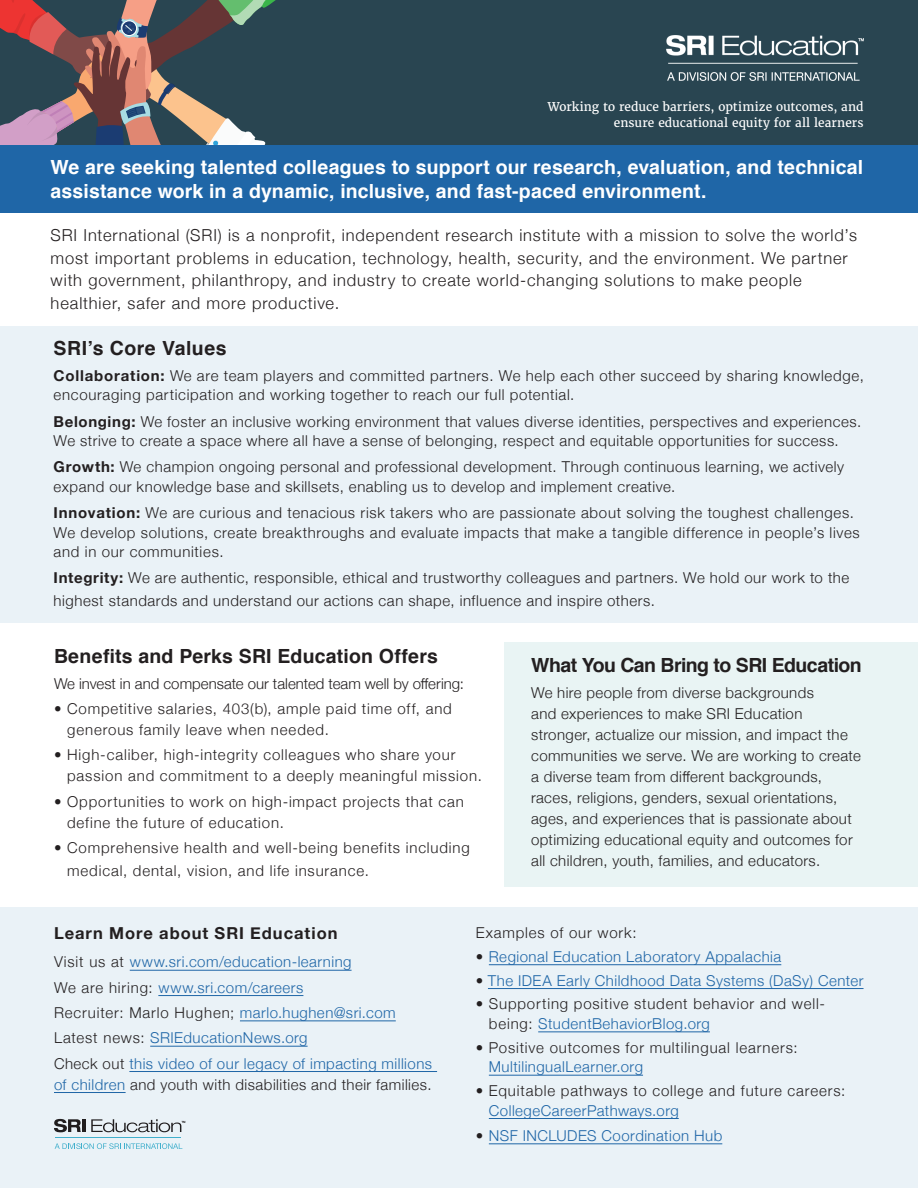
<style>
.page{position:relative;width:918px;height:1188px;background:#fff}
.page>*{position:absolute;margin:0;border:0;box-sizing:border-box;transform-origin:0 0}
.t1{font:700 19.5px/24px "Helvetica";letter-spacing:.01em;color:#fff}
.t2{font:700 19.5px "Helvetica";letter-spacing:.005em;color:#231f20}
.t3{font:700 19.5px "Helvetica";letter-spacing:-.03em;color:#231f20}
.t4{font:700 19.5px "Helvetica";letter-spacing:.025em;color:#231f20}
.t5{font:300 16.5px/22.5px "Helvetica Neue";letter-spacing:.055em;color:#231f20}
.t6{font:700 16.5px "Helvetica Neue";letter-spacing:.06em;color:#231f20}
.t7{font:300 15px/21px "Helvetica Neue";letter-spacing:.04em;color:#231f20}
.t8{font:300 15px/25.3px "Helvetica Neue";letter-spacing:.035em;color:#1f66a7}
.t9{font:300 15px/21px "Helvetica Neue";letter-spacing:.06em;color:#231f20}
.t10{font:300 15px "Helvetica Neue";color:#231f20}
.t11{font:12px/16.5px "Merriweather";letter-spacing:.005em;color:#fff;text-align:right}
.s1{font-weight:700}
.s2{color:#231f20}
.s3{color:#1f66a7}
</style>
<div class="page">
<div style="left:0;top:907px;width:918px;height:281px;background:#eaf2f7"></div>
<hr style="left:130px;top:970px;width:222px;height:1px;background:#1f66a7">
<hr style="left:158px;top:995px;width:145px;height:1px;background:#1f66a7">
<hr style="left:240px;top:1021px;width:156px;height:1px;background:#1f66a7">
<hr style="left:150px;top:1046px;width:158px;height:1px;background:#1f66a7">
<hr style="left:129px;top:1071px;width:308px;height:1px;background:#1f66a7">
<hr style="left:54px;top:1092px;width:72px;height:1px;background:#1f66a7">
<hr style="left:489px;top:964px;width:292px;height:1px;background:#1f66a7">
<hr style="left:488px;top:988px;width:376px;height:1px;background:#1f66a7">
<hr style="left:538px;top:1031px;width:172px;height:1px;background:#1f66a7">
<hr style="left:489px;top:1075px;width:154px;height:1px;background:#1f66a7">
<hr style="left:489px;top:1118px;width:190px;height:1px;background:#1f66a7">
<hr style="left:489px;top:1143px;width:233px;height:1px;background:#1f66a7">
<div style="left:505px;top:642px;width:413px;height:245px;background:#e9f4f4"></div>
<div style="left:0;top:326px;width:918px;height:297px;background:#eaf2f7"></div>
<div style="left:0;top:0;width:918px;height:180px;background:#294551"></div>
<svg style="left:0;top:0;width:276px;height:145px"></svg>
<div style="left:0;top:145px;width:918px;height:67px;background:#1f66a7"></div>
<img style="left:667px;top:35px;width:197px;height:46px">
<svg style="left:55px;top:1143px;width:127px;height:6px"></svg>
<hr style="left:55px;top:1137px;width:126px;height:1px;background:#41afcc">
<svg style="left:54px;top:1119px;width:31px;height:13px"></svg>
<svg style="left:91px;top:1119px;width:94px;height:13px"></svg>
<p class="t11" style="left:548px;top:98px;width:317px">Working to reduce barriers, optimize outcomes, and ensure educational equity for all learners</p>
<h1 class="t1" style="left:51px;top:156px;width:814px">We are seeking talented colleagues to support our research, evaluation, and technical assistance work in a dynamic, inclusive, and fast-paced environment.</h1>
<p class="t5" style="left:51px;top:223px;width:808px">SRI International (SRI) is a nonprofit, independent research institute with a mission to solve the world’s most important problems in education, technology, health, security, and the environment. We partner with government, philanthropy, and industry to create world-changing solutions to make people healthier, safer and more productive.</p>
<h1 class="t4" style="left:54px;top:332px;width:175px">SRI’s Core Values</h1>
<p class="t7" style="left:54px;top:365px;width:812px;line-height:19.5px"><span class="s1">Collaboration:</span> We are team players and committed partners. We help each other succeed by sharing knowledge, encouraging participation and working together to reach our full potential.</p>
<p class="t7" style="left:54px;top:410px;width:809px;line-height:19.5px"><span class="s1">Belonging:</span> We foster an inclusive working environment that values diverse identities, perspectives and experiences.<br>We strive to create a space where all have a sense of belonging, respect and equitable opportunities for success.</p>
<p class="t7" style="left:54px;top:456px;width:792px;line-height:19.5px"><span class="s1">Growth:</span> We champion ongoing personal and professional development. Through continuous learning, we actively expand our knowledge base and skillsets, enabling us to develop and implement creative.</p>
<p class="t7" style="left:54px;top:502px;width:808px;line-height:19.5px"><span class="s1">Innovation:</span> We are curious and tenacious risk takers who are passionate about solving the toughest challenges.<br>We develop solutions, create breakthroughs and evaluate impacts that make a tangible difference in people’s lives and in our communities.</p>
<p class="t7" style="left:54px;top:566px;width:797px;line-height:22.5px"><span class="s1">Integrity:</span> We are authentic, responsible, ethical and trustworthy colleagues and partners. We hold our work to the highest standards and understand our actions can shape, influence and inspire others.</p>
<h1 class="t2" style="left:54px;top:641px;width:386px">Benefits and Perks SRI Education Offers</h1>
<p class="t10" style="left:54px;top:671px;width:412px">We invest in and compensate our talented team well by offering:</p>
<p class="t9" style="left:67px;top:697px;width:386px;text-indent:-13px">• Competitive salaries, 403(b), ample paid time off, and generous family leave when needed.</p>
<p class="t9" style="left:67px;top:743px;width:416px;text-indent:-13px">• High-caliber, high-integrity colleagues who share your passion and commitment to a deeply meaningful mission.</p>
<p class="t7" style="left:67px;top:790px;width:398px;text-indent:-13px">• Opportunities to work on high-impact projects that can define the future of education.</p>
<p class="t9" style="left:67px;top:835px;width:404px;line-height:22.5px;text-indent:-13px">• Comprehensive health and well-being benefits including medical, dental, vision, and life insurance.</p>
<h1 class="t3" style="left:531px;top:650px;width:332px">What You Can Bring to SRI Education</h1>
<p class="t7" style="left:531px;top:681px;width:331px">We hire people from diverse backgrounds<br>and experiences to make SRI Education stronger, actualize our mission, and impact the communities we serve. We are working to create a diverse team from different backgrounds, races, religions, genders, sexual orientations, ages, and experiences that is passionate about optimizing educational equity and outcomes for all children, youth, families, and educators.</p>
<p class="t6" style="left:54px;top:921px;width:285px">Learn More about SRI Education</p>
<p class="t8" style="left:54px;top:948px;width:380px"><span class="s2">Visit us at</span> www.sri.com/education-learning<br><span class="s2">We are hiring:</span> www.sri.com/careers<br><span class="s2">Recruiter: Marlo Hughen;</span> marlo.hughen@sri.com <span class="s2">Latest news:</span> SRIEducationNews.org<br><span class="s2">Check out</span> this video of our legacy of impacting millions</p>
<p class="t7" style="left:54px;top:1073px;width:379px"><span class="s3">of children</span> and youth with disabilities and their families.</p>
<p class="t7" style="left:476px;top:921px;width:162px">Examples of our work:</p>
<p class="t8" style="left:476px;top:943px;width:307px"><span class="s2">•</span> Regional Education Laboratory Appalachia</p>
<p class="t8" style="left:476px;top:966px;width:389px"><span class="s2">•</span> The IDEA Early Childhood Data Systems (DaSy) Center</p>
<p class="t7" style="left:489px;top:993px;width:338px;line-height:19.5px;text-indent:-13px">• Supporting positive student behavior and well&shy;being: <span class="s3">StudentBehaviorBlog.org</span></p>
<p class="t9" style="left:476px;top:1036px;width:323px">• Positive outcomes for multilingual learners:</p>
<p class="t8" style="left:489px;top:1053px;width:156px">MultilingualLearner.org</p>
<p class="t7" style="left:476px;top:1079px;width:371px">• Equitable pathways to college and future careers:</p>
<p class="t8" style="left:489px;top:1096px;width:191px">CollegeCareerPathways.org</p>
<p class="t8" style="left:476px;top:1122px;width:248px"><span class="s2">•</span> NSF INCLUDES Coordination Hub</p>
</div>
